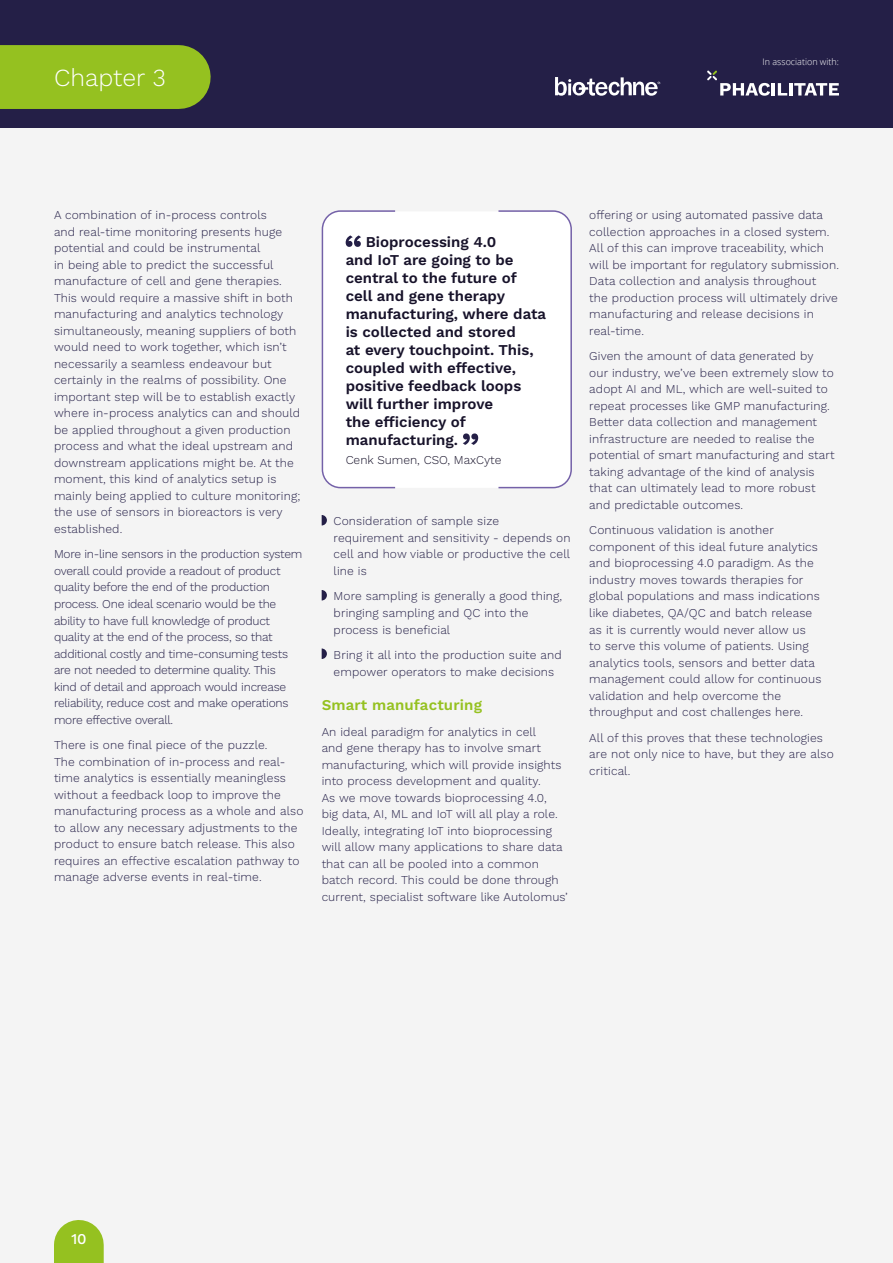
<style>
.page{position:relative;width:893px;height:1263px;background:#fff}
.page>*{position:absolute;margin:0;border:0;box-sizing:border-box;transform-origin:0 0}
.t1{font:300 24.6px "Work Sans";color:#fff}
.t2{font:600 15px/18px "Work Sans";color:#17122a}
.t3{font:600 15px "Work Sans";letter-spacing:.01em;color:#95c120}
.t4{font:500 15px "Work Sans";color:#fff}
.t5{font:300 12px/16.5px "Work Sans";letter-spacing:.01em;color:#241f47}
.t6{font:300 12px/16.5px "Work Sans";letter-spacing:-.02em;color:#241f47}
.t7{font:300 12px "Work Sans";color:#17122a}
.t8{font:300 9px "Open Sans";color:#fff}
</style>
<div class="page">
<div style="left:0;top:86px;width:893px;height:1177px;background:#f4f4f4"></div>
<svg style="left:322px;top:515px;width:5px;height:10px"></svg>
<svg style="left:322px;top:590px;width:5px;height:10px"></svg>
<svg style="left:322px;top:648px;width:5px;height:11px"></svg>
<div style="left:0;top:0;width:893px;height:128px;background:#241f47"></div>
<div style="left:0;top:45px;width:179px;height:64px;background:#95c120"></div>
<svg style="left:555px;top:77px;width:105px;height:19px"></svg>
<svg style="left:707px;top:71px;width:132px;height:25px"></svg>
<div style="left:321px;top:210px;width:251px;height:279px;background:#fff"></div>
<div style="left:54px;top:1245px;width:50px;height:18px;background:#95c120"></div>
<h1 class="t1" style="left:54px;top:63px;width:114px">Chapter 3</h1>
<p class="t8" style="left:763px;top:57px;width:78px">In association with:</p>
<p class="t5" style="left:54px;top:208px;width:248px">A combination of in-process controls<br>and real-time monitoring presents huge potential and could be instrumental<br>in being able to predict the successful manufacture of cell and gene therapies.<br>This would require a massive shift in both manufacturing and analytics technology simultaneously, meaning suppliers of both would need to work together, which isn’t necessarily a seamless endeavour but certainly in the realms of possibility. One important step will be to establish exactly where in-process analytics can and should be applied throughout a given production process and what the ideal upstream and downstream applications might be. At the moment, this kind of analytics setup is mainly being applied to culture monitoring; the use of sensors in bioreactors is very established.</p>
<p class="t6" style="left:54px;top:547px;width:250px">More in-line sensors in the production system overall could provide a readout of product quality before the end of the production process. One ideal scenario would be the ability to have full knowledge of product quality at the end of the process, so that additional costly and time-consuming tests are not needed to determine quality. This<br>kind of detail and approach would increase reliability, reduce cost and make operations more effective overall.</p>
<p class="t5" style="left:54px;top:737px;width:251px">There is one final piece of the puzzle.<br>The combination of in-process and real&shy;time analytics is essentially meaningless without a feedback loop to improve the manufacturing process as a whole and also to allow any necessary adjustments to the product to ensure batch release. This also requires an effective escalation pathway to manage adverse events in real-time.</p>
<p class="t2" style="left:346px;top:233px;width:202px;text-indent:20px">Bioprocessing 4.0<br>and IoT are going to be central to the future of cell and gene therapy manufacturing, where data is collected and stored<br>at every touchpoint. This, coupled with effective, positive feedback loops will further improve<br>the efficiency of manufacturing.</p>
<p class="t7" style="left:346px;top:453px;width:157px">Cenk Sumen, CSO, MaxCyte</p>
<p class="t5" style="left:334px;top:514px;width:238px">Consideration of sample size requirement and sensitivity - depends on cell and how viable or productive the cell line is</p>
<p class="t5" style="left:334px;top:589px;width:230px">More sampling is generally a good thing, bringing sampling and QC into the process is beneficial</p>
<p class="t5" style="left:334px;top:647px;width:230px">Bring it all into the production suite and empower operators to make decisions</p>
<p class="t3" style="left:322px;top:696px;width:162px">Smart manufacturing</p>
<p class="t5" style="left:322px;top:724px;width:248px">An ideal paradigm for analytics in cell<br>and gene therapy has to involve smart manufacturing, which will provide insights into process development and quality.<br>As we move towards bioprocessing 4.0,<br>big data, AI, ML and IoT will all play a role.<br>Ideally, integrating IoT into bioprocessing will allow many applications to share data that can all be pooled into a common batch record. This could be done through current, specialist software like Autolomus’</p>
<p class="t5" style="left:589px;top:208px;width:251px">offering or using automated passive data collection approaches in a closed system.<br>All of this can improve traceability, which will be important for regulatory submission.<br>Data collection and analysis throughout<br>the production process will ultimately drive manufacturing and release decisions in real-time.</p>
<p class="t5" style="left:589px;top:349px;width:247px">Given the amount of data generated by our industry, we’ve been extremely slow to adopt AI and ML, which are well-suited to repeat processes like GMP manufacturing.<br>Better data collection and management infrastructure are needed to realise the potential of smart manufacturing and start taking advantage of the kind of analysis that can ultimately lead to more robust and predictable outcomes.</p>
<p class="t5" style="left:589px;top:523px;width:234px">Continuous validation is another component of this ideal future analytics and bioprocessing 4.0 paradigm. As the industry moves towards therapies for global populations and mass indications like diabetes, QA/QC and batch release as it is currently would never allow us<br>to serve this volume of patients. Using analytics tools, sensors and better data management could allow for continuous validation and help overcome the throughput and cost challenges here.</p>
<p class="t5" style="left:589px;top:730px;width:246px">All of this proves that these technologies are not only nice to have, but they are also critical.</p>
<p class="t4" style="left:71px;top:1230px;width:17px">10</p>
</div>
